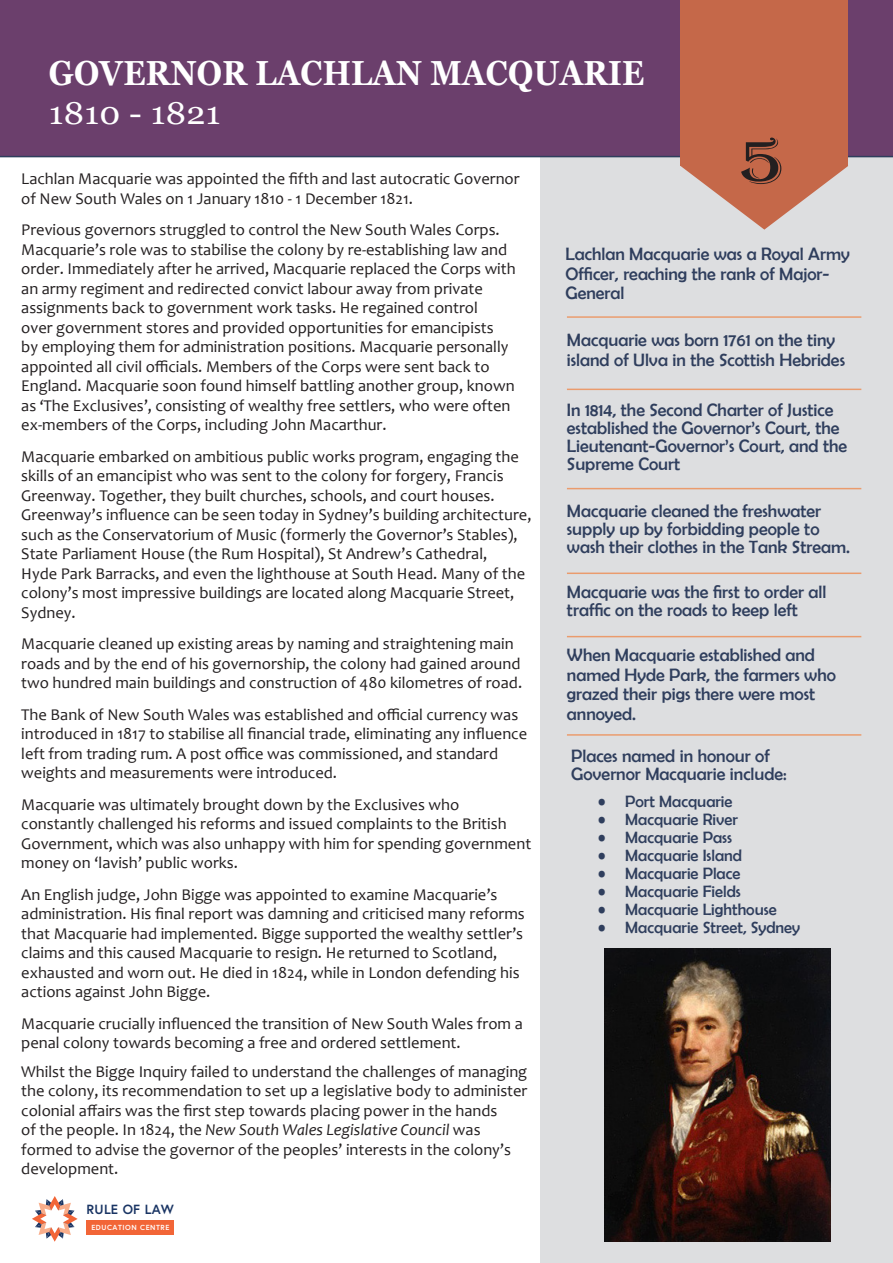
<style>
.page{position:relative;width:893px;height:1263px;background:#fff}
.page>*{position:absolute;margin:0;border:0;box-sizing:border-box;transform-origin:0 0}
.t1{font:61.5px "Algerian";color:#231f20;scale:1.26 1}
.t2{font:700 34.8px "Georgia";letter-spacing:.01em;color:#fff;scale:.89 1}
.t3{font:31.5px "Georgia";letter-spacing:.01em;color:#fff;scale:1.08 1}
.t4{font:18px/18px "Berlin Sans FB";color:#2f3e5d}
.t5{font:16.5px/19.5px "Candara";color:#231f20}
.t6{font:16.5px "Berlin Sans FB";color:#2f3e5d}
.t7{font:700 13.35px "Europa";letter-spacing:.02em;color:#1a3564}
.t8{font:700 7.35px "Europa";letter-spacing:.075em;color:#fff}
.s1{font-style:italic}
</style>
<div class="page">
<div style="left:540px;top:157px;width:353px;height:1106px;background:#dddee0"></div>
<div style="left:0;top:0;width:893px;height:157px;background:#6b3f6c"></div>
<div style="left:680px;top:0;width:168px;height:166px;background:#c56849"></div>
<svg style="left:680px;top:166px;width:168px;height:64px"></svg>
<svg style="left:32px;top:1196px;width:46px;height:46px"></svg>
<div style="left:87px;top:1220px;width:87px;height:14px;background:#f26537"></div>
<hr style="left:567px;top:316px;width:294px;height:2px;background:#f37124">
<hr style="left:567px;top:389px;width:294px;height:1px;background:#f37124">
<hr style="left:567px;top:488px;width:294px;height:1px;background:#f37124">
<hr style="left:567px;top:636px;width:294px;height:1px;background:#f37124">
<hr style="left:567px;top:572px;width:294px;height:2px;background:#f37124">
<hr style="left:567px;top:734px;width:294px;height:2px;background:#f37124">
<img style="left:604px;top:948px;width:227px;height:294px">
<p class="t2" style="left:49px;top:51px;width:671px">GOVERNOR LACHLAN MACQUARIE</p>
<p class="t3" style="left:49px;top:94px;width:160px">1810 - 1821</p>
<p class="t5" style="left:21px;top:169px;width:500px">Lachlan Macquarie was appointed the fifth and last autocratic Governor of New South Wales on 1 January 1810 - 1 December 1821.</p>
<p class="t5" style="left:21px;top:220px;width:496px">Previous governors struggled to control the New South Wales Corps.<br>Macquarie’s role was to stabilise the colony by re-establishing law and order. Immediately after he arrived, Macquarie replaced the Corps with an army regiment and redirected convict labour away from private assignments back to government work tasks. He regained control<br>over government stores and provided opportunities for emancipists<br>by employing them for administration positions. Macquarie personally appointed all civil officials. Members of the Corps were sent back to England. Macquarie soon found himself battling another group, known as ‘The Exclusives’, consisting of wealthy free settlers, who were often ex-members of the Corps, including John Macarthur.</p>
<p class="t5" style="left:21px;top:446px;width:512px">Macquarie embarked on ambitious public works program, engaging the skills of an emancipist who was sent to the colony for forgery, Francis Greenway. Together, they built churches, schools, and court houses.<br>Greenway’s influence can be seen today in Sydney’s building architecture, such as the Conservatorium of Music (formerly the Governor’s Stables), State Parliament House (the Rum Hospital), St Andrew’s Cathedral,<br>Hyde Park Barracks, and even the lighthouse at South Head. Many of the colony’s most impressive buildings are located along Macquarie Street, Sydney.</p>
<p class="t5" style="left:21px;top:634px;width:502px">Macquarie cleaned up existing areas by naming and straightening main roads and by the end of his governorship, the colony had gained around two hundred main buildings and construction of 480 kilometres of road.</p>
<p class="t5" style="left:21px;top:704px;width:507px">The Bank of New South Wales was established and official currency was introduced in 1817 to stabilise all financial trade, eliminating any influence left from trading rum. A post office was commissioned, and standard weights and measurements were introduced.</p>
<p class="t5" style="left:21px;top:794px;width:511px">Macquarie was ultimately brought down by the Exclusives who constantly challenged his reforms and issued complaints to the British Government, which was also unhappy with him for spending government money on ‘lavish’ public works.</p>
<p class="t5" style="left:21px;top:884px;width:505px">An English judge, John Bigge was appointed to examine Macquarie’s administration. His final report was damning and criticised many reforms that Macquarie had implemented. Bigge supported the wealthy settler’s claims and this caused Macquarie to resign. He returned to Scotland, exhausted and worn out. He died in 1824, while in London defending his actions against John Bigge.</p>
<p class="t5" style="left:21px;top:1013px;width:503px">Macquarie crucially influenced the transition of New South Wales from a penal colony towards becoming a free and ordered settlement.</p>
<p class="t5" style="left:21px;top:1061px;width:508px">Whilst the Bigge Inquiry failed to understand the challenges of managing the colony, its recommendation to set up a legislative body to administer colonial affairs was the first step towards placing power in the hands<br>of the people. In 1824, the <span class="s1">New South Wales Legislative Council</span> was formed to advise the governor of the peoples’ interests in the colony’s development.</p>
<p class="t7" style="left:87px;top:1200px;width:89px">RULE OF LAW</p>
<p class="t8" style="left:91px;top:1222px;width:80px">EDUCATION CENTRE</p>
<p class="t1" style="left:738px;top:128px;width:38px">5</p>
<p class="t4" style="left:566px;top:244px;width:286px;line-height:19.5px">Lachlan Macquarie was a Royal Army<br>Officer, reaching the rank of Major-<br>General</p>
<p class="t4" style="left:567px;top:330px;width:280px;line-height:19.5px">Macquarie was born 1761 on the tiny island of Ulva in the Scottish Hebrides</p>
<p class="t4" style="left:567px;top:401px;width:282px">In 1814, the Second Charter of Justice established the Governor’s Court, the<br>Lieutenant-Governor’s Court, and the<br>Supreme Court</p>
<p class="t4" style="left:567px;top:502px;width:285px">Macquarie cleaned the freshwater supply up by forbidding people to wash their clothes in the Tank Stream.</p>
<p class="t4" style="left:567px;top:583px;width:261px">Macquarie was the first to order all traffic on the roads to keep left</p>
<p class="t4" style="left:567px;top:645px;width:271px;line-height:19.5px">When Macquarie established and named Hyde Park, the farmers who grazed their pigs there were most annoyed.</p>
<p class="t4" style="left:571px;top:747px;width:217px">Places named in honour of<br>Governor Macquarie include:</p>
<p class="t6" style="left:598px;top:792px;width:136px">• Port Macquarie</p>
<p class="t6" style="left:598px;top:810px;width:141px">• Macquarie River</p>
<p class="t6" style="left:598px;top:828px;width:135px">• Macquarie Pass</p>
<p class="t6" style="left:598px;top:846px;width:145px">• Macquarie Island</p>
<p class="t6" style="left:598px;top:864px;width:144px">• Macquarie Place</p>
<p class="t6" style="left:598px;top:882px;width:144px">• Macquarie Fields</p>
<p class="t6" style="left:598px;top:900px;width:180px">• Macquarie Lighthouse</p>
<p class="t6" style="left:598px;top:918px;width:203px">• Macquarie Street, Sydney</p>
</div>
